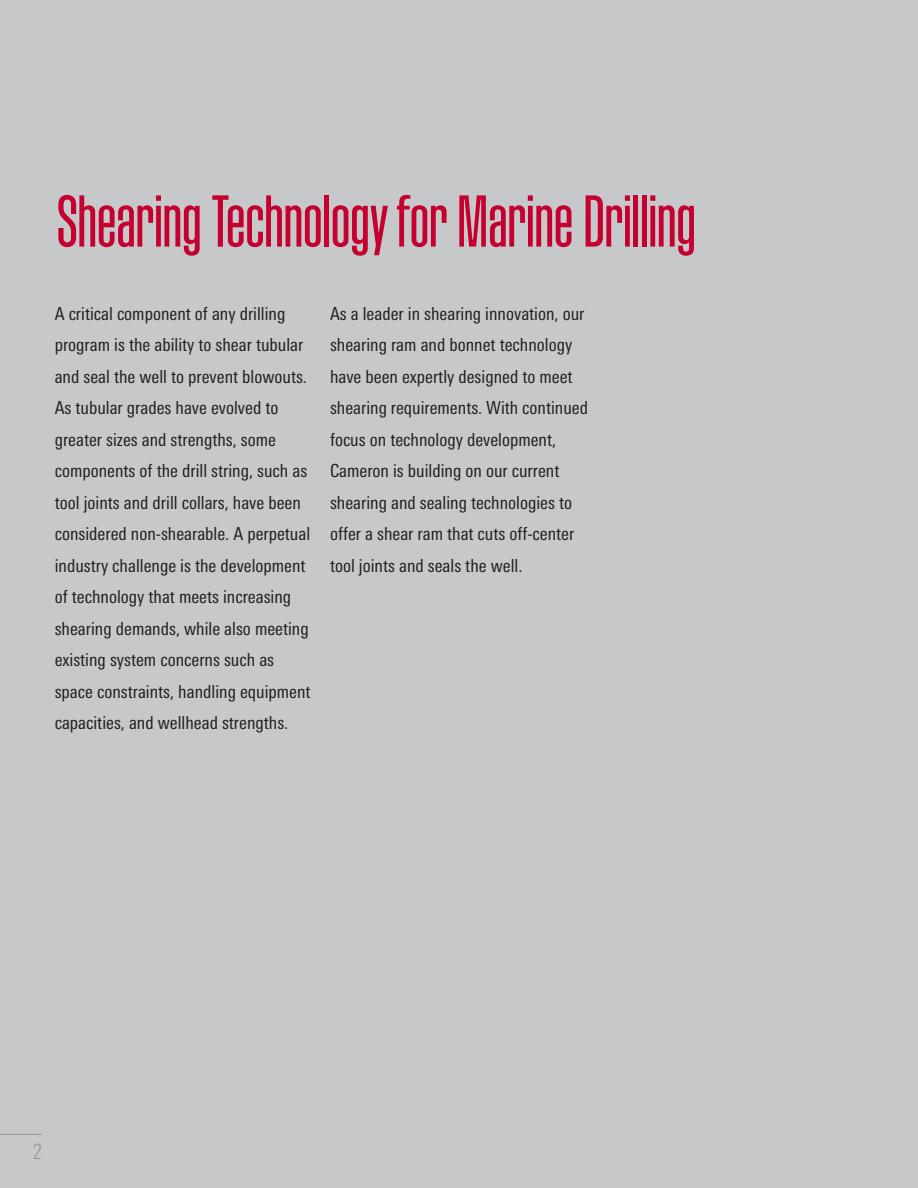
<style>
.page{position:relative;width:918px;height:1188px;background:#c7c8ca}
.page>*{position:absolute;margin:0;border:0;box-sizing:border-box;transform-origin:0 0}
.Branding{font:300 72px "Schlumberger Con";letter-spacing:-.04em;color:#c5002e}
.Page_Number{font:300 condensed 21px "Univers Next Pro";color:#939598}
.Body_Text{font:condensed 18px/31.5px "Univers Next Pro";color:#231f20}
</style>
<div class="page">
<hr style="left:0;top:1134px;width:42px;height:1px;background:#939598">
<p class="Branding" style="left:56px;top:185px;width:644px">Shearing Technology for Marine Drilling</p>
<p class="Body_Text" style="left:55px;top:298px;width:257px">A critical component of any drilling program is the ability to shear tubular and seal the well to prevent blowouts.<br>As tubular grades have evolved to greater sizes and strengths, some components of the drill string, such as tool joints and drill collars, have been considered non-shearable. A perpetual industry challenge is the development of technology that meets increasing shearing demands, while also meeting existing system concerns such as space constraints, handling equipment capacities, and wellhead strengths.</p>
<p class="Body_Text" style="left:330px;top:298px;width:260px">As a leader in shearing innovation, our shearing ram and bonnet technology have been expertly designed to meet shearing requirements. With continued focus on technology development, Cameron is building on our current shearing and sealing technologies to offer a shear ram that cuts off-center tool joints and seals the well.</p>
<p class="Page_Number" style="left:33px;top:1139px;width:11px">2</p>
</div>
